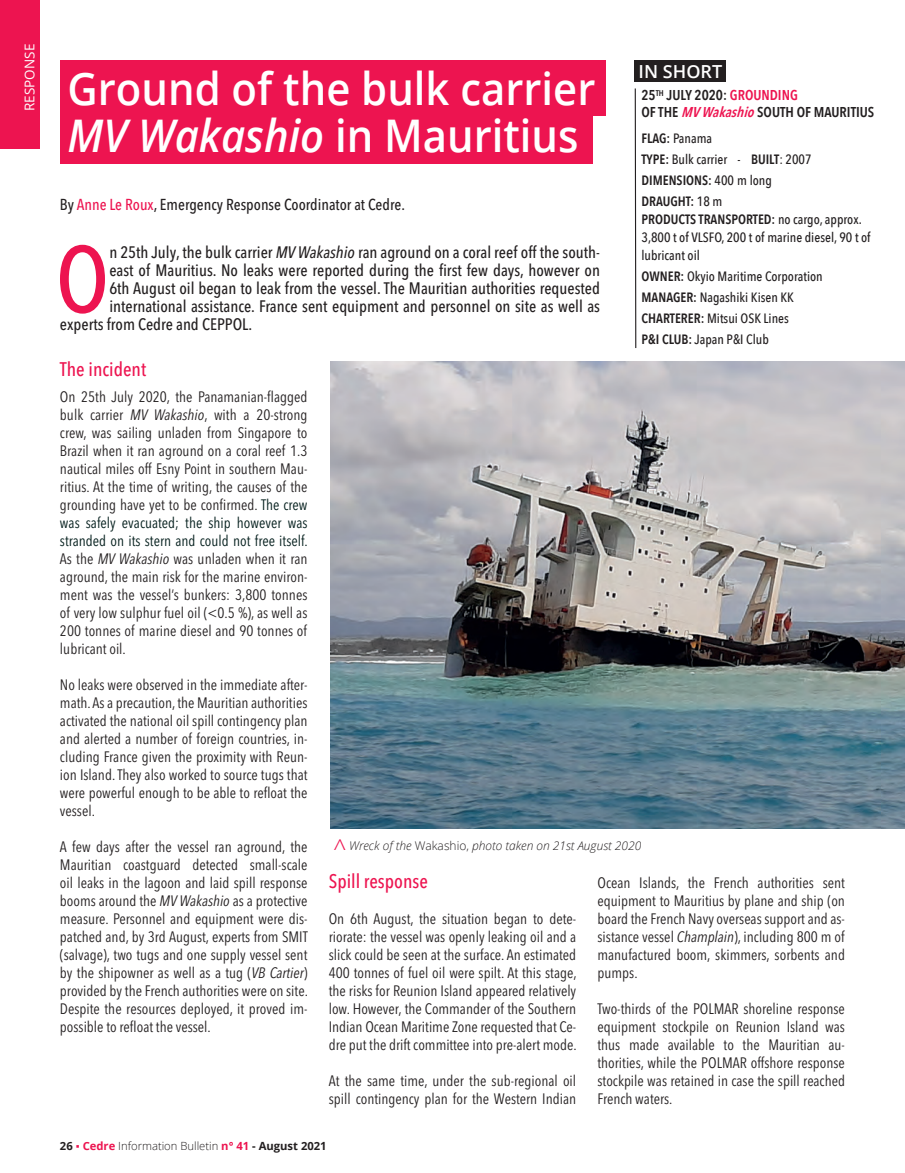
<style>
.page{position:relative;width:905px;height:1173px;background:#fff}
.page>*{position:absolute;margin:0;border:0;box-sizing:border-box;transform-origin:0 0}
.t1{font:500 condensed 92.7px "Avenir Next LT Pro";color:#ed1450}
.TITRE{font:600 45px/47.4px "Open Sans";color:#fff;scale:.93 1}
.t2{font:italic 300 24px "Open Sans";color:#ed1450}
.Sous-titre_dossier{font:500 condensed 19.5px "Avenir Next LT Pro";color:#ed1450}
.t3{font:600 18px "Open Sans";color:#fff}
.t4{font:500 condensed 16.5px "Avenir Next LT Pro";color:#231f20}
.t5{font:500 condensed 15.75px "Avenir Next LT Pro";color:#231f20}
.Texte_courant{font:condensed 15px/18px "Avenir Next LT Pro";color:#231f20;text-align:justify}
.t6{font:600 14.25px/17.1px "Avenir Next Condensed";color:#231f20}
.t7{font:500 13.5px/18px "Avenir Next Condensed";color:#231f20}
.t8{font:600 13.5px "Avenir Next Condensed";color:#231f20}
.t9{font:13.5px "Open Sans";color:#fff}
.t10{font:italic 300 12px "Open Sans";color:#231f20}
.t11{font:300 11.25px "Open Sans";color:#231f20}
.s1{font-style:italic}
.s2{color:#ed1450}
.s3{font-style:italic;color:#ed1450}
.s4{font-weight:600}
.s5{font-weight:500}
.s6{color:#001c1a}
.s7{font-style:normal}
.s8{font-weight:700}
.s9{font-family:"Calibri";font-weight:400;color:#ed1450}
.s10{font-weight:700;color:#ed1450}
</style>
<div class="page">
<div style="left:0;top:0;width:40px;height:149px;background:#ed1450"></div>
<div style="left:60px;top:60px;width:546px;height:55px;background:#ed1450"></div>
<div style="left:60px;top:110px;width:533px;height:53px;background:#ed1450"></div>
<div style="left:635px;top:60px;width:91px;height:21px;background:#231f20"></div>
<svg style="left:634px;top:88px;width:3px;height:260px"></svg>
<img style="left:330px;top:362px;width:575px;height:466px">
<p class="t9" style="left:20px;top:111px;width:69px;rotate:-90deg">RESPONSE</p>
<p class="TITRE" style="left:68px;top:64px;width:569px">Ground of the bulk carrier<br><span class="s1">MV Wakashio</span> in Mauritius</p>
<p class="t5" style="left:60px;top:195px;width:346px">By <span class="s2">Anne Le Roux</span>, Emergency Response Coordinator at Cedre.</p>
<p class="t1" style="left:56px;top:223px;width:55px">O</p>
<p class="t4" style="left:109px;top:242px;width:492px">n 25th July, the bulk carrier <span class="s1">MV Wakashio</span> ran aground on a coral reef off the south-</p>
<p class="t4" style="left:109px;top:260px;width:492px">east of Mauritius. No leaks were reported during the first few days, however on</p>
<p class="t4" style="left:109px;top:278px;width:492px">6th August oil began to leak from the vessel. The Mauritian authorities requested</p>
<p class="t4" style="left:109px;top:296px;width:492px">international assistance. France sent equipment and personnel on site as well as</p>
<p class="t4" style="left:60px;top:314px;width:194px">experts from Cedre and CEPPOL.</p>
<p class="t3" style="left:639px;top:59px;width:85px">IN SHORT</p>
<p class="t6" style="left:641px;top:86px;width:234px">25<sup>TH</sup> JULY 2020: <span class="s2">GROUNDING<br></span>OF THE <span class="s3">MVWakashio</span>SOUTH OF MAURITIUS</p>
<p class="t7" style="left:641px;top:129px;width:72px"><span class="s4">FLAG:</span> Panama</p>
<p class="t7" style="left:641px;top:150px;width:172px"><span class="s4">TYPE:</span> Bulk carrier - <span class="s4">BUILT</span>: 2007</p>
<p class="t8" style="left:641px;top:168px;width:132px">DIMENSIONS: <span class="s5">400 m long</span></p>
<p class="t8" style="left:641px;top:189px;width:82px">DRAUGHT: <span class="s5">18 m</span></p>
<p class="t7" style="left:641px;top:210px;width:231px"><span class="s4">PRODUCTS TRANSPORTED:</span> no cargo, approx.<br>3,800 t of VLSFO, 200 t of marine diesel, 90 t of lubricant oil</p>
<p class="t7" style="left:641px;top:267px;width:183px"><span class="s4">OWNER:</span> Okyio Maritime Corporation</p>
<p class="t7" style="left:641px;top:288px;width:154px"><span class="s4">MANAGER:</span> Nagashiki Kisen KK</p>
<p class="t7" style="left:641px;top:309px;width:149px"><span class="s4">CHARTERER:</span> Mitsui OSK Lines</p>
<p class="t7" style="left:641px;top:330px;width:129px"><span class="s4">P&amp;I CLUB:</span> Japan P&amp;I Club</p>
<p class="Sous-titre_dossier" style="left:60px;top:357px;width:88px">The incident</p>
<p class="Texte_courant" style="left:60px;top:388px;width:249px">On 25th July 2020, the Panamanian-flagged bulk carrier <span class="s1">MV Wakashio</span>, with a 20-strong crew, was sailing unladen from Singapore to Brazil when it ran aground on a coral reef 1.3 nautical miles off Esny Point in southern Mau&shy;ritius. At the time of writing, the causes of the grounding have yet to be confirmed. <span class="s6">The crew was safely evacuated; the ship however was stranded on its stern and could not free itself.<br></span>As the <span class="s1">MV Wakashio</span> was unladen when it ran aground, the main risk for the marine environ&shy;ment was the vessel’s bunkers: 3,800 tonnes of very low sulphur fuel oil (&lt;0.5 %), as well as 200 tonnes of marine diesel and 90 tonnes of lubricant oil.</p>
<p class="Texte_courant" style="left:60px;top:676px;width:249px">No leaks were observed in the immediate after&shy;math. As a precaution, the Mauritian authorities activated the national oil spill contingency plan and alerted a number of foreign countries, in&shy;cluding France given the proximity with Reun&shy;ion Island. They also worked to source tugs that were powerful enough to be able to refloat the vessel.</p>
<p class="Texte_courant" style="left:60px;top:838px;width:249px">A few days after the vessel ran aground, the Mauritian coastguard detected small-scale oil leaks in the lagoon and laid spill response booms around the <span class="s1">MV Wakashio</span> as a protective measure. Personnel and equipment were dis&shy;patched and, by 3rd August, experts from SMIT (salvage), two tugs and one supply vessel sent by the shipowner as well as a tug (<span class="s1">VB Cartier</span>) provided by the French authorities were on site.<br>Despite the resources deployed, it proved im&shy;possible to refloat the vessel.</p>
<p class="t2" style="left:323px;top:852px;width:15px;rotate:-90deg">&gt;</p>
<p class="t10" style="left:349px;top:837px;width:294px">Wreck of the <span class="s7">Wakashio,</span> photo taken on 21st August 2020</p>
<p class="Sous-titre_dossier" style="left:329px;top:869px;width:101px">Spill response</p>
<p class="Texte_courant" style="left:329px;top:910px;width:249px">On 6th August, the situation began to dete&shy;riorate: the vessel was openly leaking oil and a slick could be seen at the surface. An estimated 400 tonnes of fuel oil were spilt. At this stage, the risks for Reunion Island appeared relatively low. However, the Commander of the Southern Indian Ocean Maritime Zone requested that Ce&shy;dre put the drift committee into pre-alert mode.</p>
<p class="Texte_courant" style="left:329px;top:1072px;width:249px">At the same time, under the sub-regional oil spill contingency plan for the Western Indian</p>
<p class="Texte_courant" style="left:597px;top:874px;width:249px">Ocean Islands, the French authorities sent equipment to Mauritius by plane and ship (on board the French Navy overseas support and as&shy;sistance vessel <span class="s1">Champlain</span>), including 800 m of manufactured boom, skimmers, sorbents and pumps.</p>
<p class="Texte_courant" style="left:597px;top:1000px;width:249px">Two-thirds of the POLMAR shoreline response equipment stockpile on Reunion Island was thus made available to the Mauritian au&shy;thorities, while the POLMAR offshore response stockpile was retained in case the spill reached French waters.</p>
<p class="t11" style="left:60px;top:1138px;width:268px"><span class="s8">26</span> <span class="s9">▪</span> <span class="s10">Cedre</span> Information Bulletin <span class="s10">n° 41</span> <span class="s8">- August 2021</span></p>
</div>
